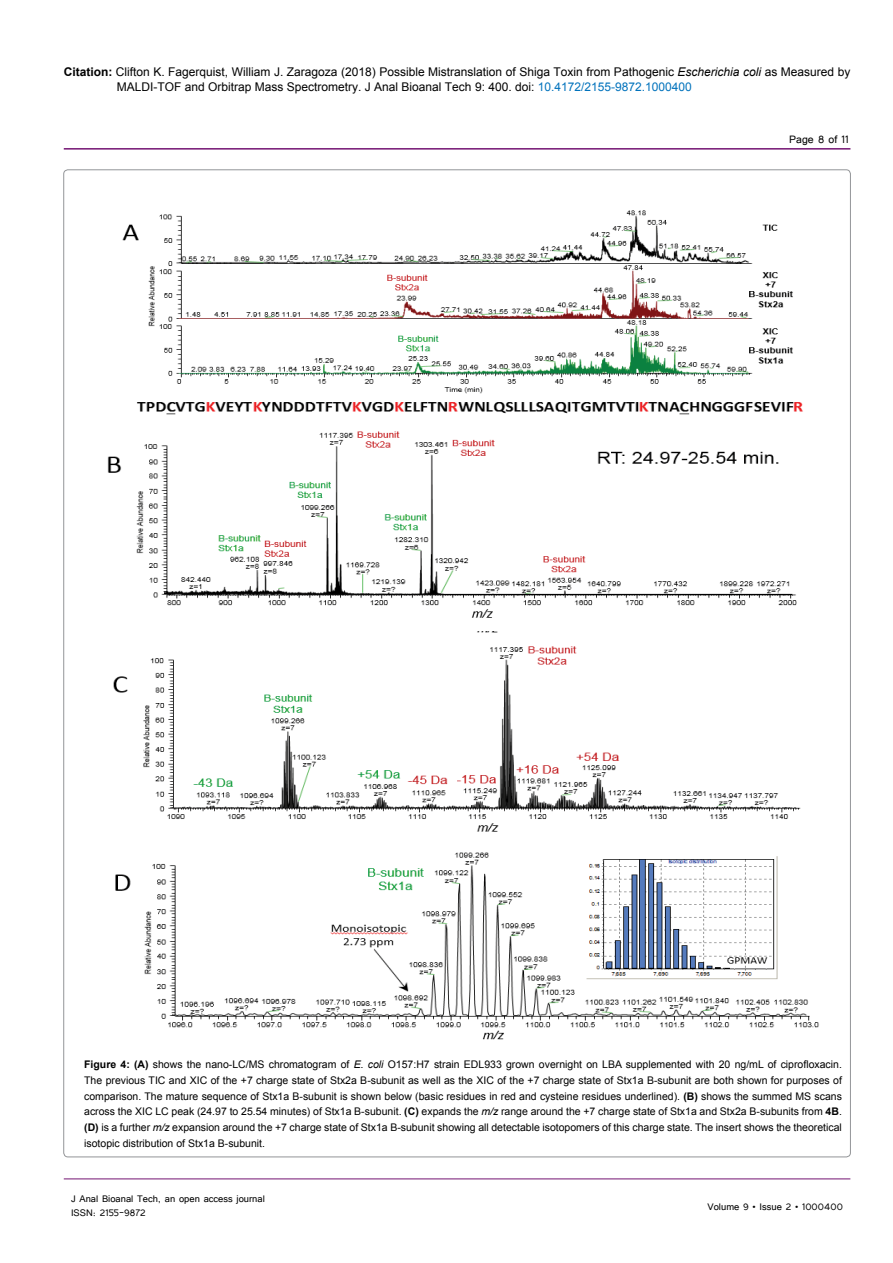
<style>
.page{position:relative;width:893px;height:1263px;background:#fff}
.page>*{position:absolute;margin:0;border:0;box-sizing:border-box;transform-origin:0 0}
.t1{font:13.5px "Tunga";color:#000}
.t2{font:12px/15px "Arial";color:#000}
.t3{font:12px/14.4px "Tunga";color:#000}
.t4{font:10.5px/15.8px "Arial";color:#000;text-align:justify}
.s1{font-weight:700}
.s2{font-style:italic}
.s3{color:#0072bc}
</style>
<div class="page">
<hr style="left:64px;top:148px;width:786px;height:2px;background:#741472">
<hr style="left:64px;top:1179px;width:786px;height:1px;background:#741472">
<img style="left:122px;top:210px;width:681px;height:205px">
<img style="left:107px;top:431px;width:690px;height:187px">
<img style="left:113px;top:632px;width:688px;height:200px">
<img style="left:115px;top:852px;width:704px;height:188px">
<p class="t2" style="left:117px;top:64px;width:735px;text-indent:-53px"><span class="s1">Citation:</span> Clifton K. Fagerquist, William J. Zaragoza (2018) Possible Mistranslation of Shiga Toxin from Pathogenic <span class="s2">Escherichia coli</span> as Measured by<br>MALDI-TOF and Orbitrap Mass Spectrometry. J Anal Bioanal Tech 9: 400. doi: <span class="s3">10.4172/2155-9872.1000400</span></p>
<p class="t1" style="left:789px;top:131px;width:61px">Page 8 of 11</p>
<p class="t4" style="left:84px;top:1057px;width:759px"><span class="s1">Figure 4: (A)</span> shows the nano-LC/MS chromatogram of <span class="s2">E. coli</span> O157:H7 strain EDL933 grown overnight on LBA supplemented with 20 ng/mL of ciprofloxacin.<br>The previous TIC and XIC of the +7 charge state of Stx2a B-subunit as well as the XIC of the +7 charge state of Stx1a B-subunit are both shown for purposes of comparison. The mature sequence of Stx1a B-subunit is shown below (basic residues in red and cysteine residues underlined). <span class="s1">(B)</span> shows the summed MS scans across the XIC LC peak (24.97 to 25.54 minutes) of Stx1a B-subunit. <span class="s1">(C)</span> expands the <span class="s2">m/z</span> range around the +7 charge state of Stx1a and Stx2a B-subunits from <span class="s1">4B</span>. <span class="s1">(D)</span> is a further <span class="s2">m/z</span> expansion around the +7 charge state of Stx1a B-subunit showing all detectable isotopomers of this charge state. The insert shows the theoretical isotopic distribution of Stx1a B-subunit.</p>
<p class="t3" style="left:71px;top:1190px;width:195px">J Anal Bioanal Tech, an open access journal<br>ISSN: 2155-9872</p>
<p class="t3" style="left:707px;top:1199px;width:137px">Volume 9 • Issue 2 • 1000400</p>
</div>
